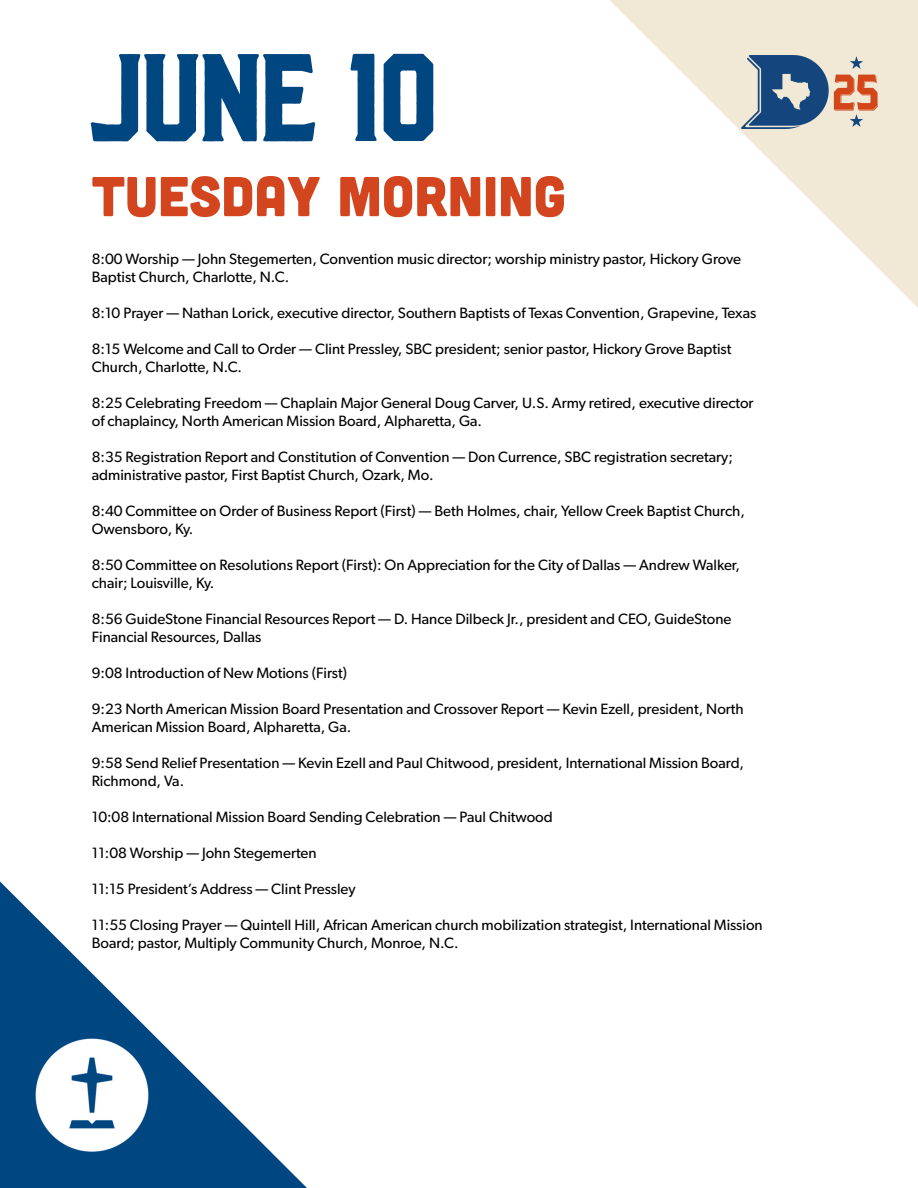
<style>
.page{position:relative;width:918px;height:1188px;background:#fff}
.page>*{position:absolute;margin:0;border:0;box-sizing:border-box;transform-origin:0 0}
.t1{font:124.5px "Dalton Rough";color:#004680}
.t2{font:55.95px "Cubano";color:#d3451e}
.t3{font:15px/18px "Gibson";color:#000}
</style>
<div class="page">
<svg style="left:610px;top:0;width:308px;height:308px"></svg>
<svg style="left:0;top:881px;width:307px;height:307px"></svg>
<img style="left:33px;top:1039px;width:118px;height:115px">
<img style="left:742px;top:55px;width:136px;height:73px">
<h1 class="t1" style="left:92px;top:48px;width:347px">JUNE 10</h1>
<p class="t2" style="left:92px;top:160px;width:476px">TUESDAY MORNING</p>
<h2 class="t3" style="left:92px;top:251px;width:651px">8:00 Worship — John Stegemerten, Convention music director; worship ministry pastor, Hickory Grove<br>Baptist Church, Charlotte, N.C.</h2>
<p class="t3" style="left:92px;top:305px;width:666px">8:10 Prayer — Nathan Lorick, executive director, Southern Baptists of Texas Convention, Grapevine, Texas</p>
<p class="t3" style="left:92px;top:341px;width:641px">8:15 Welcome and Call to Order — Clint Pressley, SBC president; senior pastor, Hickory Grove Baptist<br>Church, Charlotte, N.C.</p>
<p class="t3" style="left:92px;top:395px;width:663px">8:25 Celebrating Freedom — Chaplain Major General Doug Carver, U.S. Army retired, executive director of chaplaincy, North American Mission Board, Alpharetta, Ga.</p>
<p class="t3" style="left:92px;top:449px;width:643px">8:35 Registration Report and Constitution of Convention — Don Currence, SBC registration secretary; administrative pastor, First Baptist Church, Ozark, Mo.</p>
<p class="t3" style="left:92px;top:503px;width:655px">8:40 Committee on Order of Business Report (First) — Beth Holmes, chair, Yellow Creek Baptist Church,<br>Owensboro, Ky.</p>
<p class="t3" style="left:92px;top:557px;width:650px">8:50 Committee on Resolutions Report (First): On Appreciation for the City of Dallas — Andrew Walker, chair; Louisville, Ky.</p>
<p class="t3" style="left:92px;top:611px;width:641px">8:56 GuideStone Financial Resources Report — D. Hance Dilbeck Jr., president and CEO, GuideStone<br>Financial Resources, Dallas</p>
<p class="t3" style="left:92px;top:665px;width:257px">9:08 Introduction of New Motions (First)</p>
<p class="t3" style="left:92px;top:701px;width:654px">9:23 North American Mission Board Presentation and Crossover Report — Kevin Ezell, president, North<br>American Mission Board, Alpharetta, Ga.</p>
<p class="t3" style="left:92px;top:755px;width:654px">9:58 Send Relief Presentation — Kevin Ezell and Paul Chitwood, president, International Mission Board,<br>Richmond, Va.</p>
<p class="t3" style="left:92px;top:809px;width:463px">10:08 International Mission Board Sending Celebration — Paul Chitwood</p>
<p class="t3" style="left:92px;top:845px;width:226px">11:08 Worship — John Stegemerten</p>
<p class="t3" style="left:92px;top:881px;width:265px">11:15 President’s Address — Clint Pressley</p>
<p class="t3" style="left:92px;top:917px;width:672px">11:55 Closing Prayer — Quintell Hill, African American church mobilization strategist, International Mission<br>Board; pastor, Multiply Community Church, Monroe, N.C.</p>
</div>
